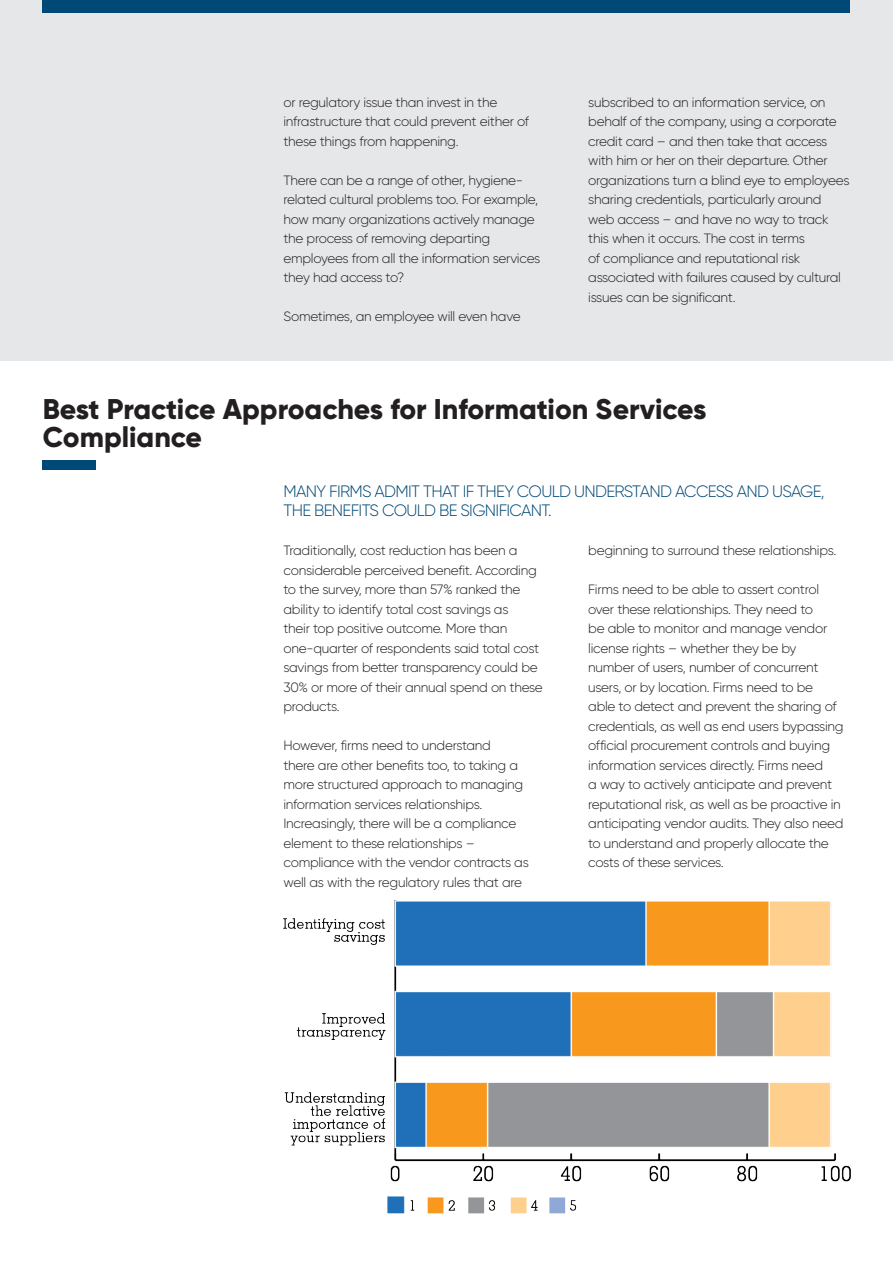
<style>
.page{position:relative;width:893px;height:1263px;background:#fff}
.page>*{position:absolute;margin:0;border:0;box-sizing:border-box;transform-origin:0 0}
.t1{font:800 28.5px/28.5px "Gilroy";color:#231f20}
.Intro{font:300 16.5px/19.5px "Gilroy";letter-spacing:-.04em;color:#004977}
.Tekst{font:300 13.5px/19.5px "Gilroy";letter-spacing:-.02em;color:#231f20}
</style>
<div class="page">
<div style="left:0;top:0;width:893px;height:361px;background:#e6e7e9"></div>
<div style="left:43px;top:0;width:807px;height:13px;background:#004977"></div>
<div style="left:43px;top:460px;width:53px;height:9px;background:#004977"></div>
<img style="left:283px;top:901px;width:567px;height:313px">
<p class="Tekst" style="left:283px;top:92px;width:247px">or regulatory issue than invest in the infrastructure that could prevent either of these things from happening.</p>
<p class="Tekst" style="left:283px;top:170px;width:258px">There can be a range of other, hygiene&shy;related cultural problems too. For example, how many organizations actively manage the process of removing departing employees from all the information services they had access to?</p>
<p class="Tekst" style="left:283px;top:306px;width:239px">Sometimes, an employee will even have</p>
<p class="Tekst" style="left:588px;top:92px;width:263px">subscribed to an information service, on behalf of the company, using a corporate credit card – and then take that access with him or her on their departure. Other organizations turn a blind eye to employees sharing credentials, particularly around web access – and have no way to track this when it occurs. The cost in terms<br>of compliance and reputational risk associated with failures caused by cultural issues can be significant.</p>
<h1 class="t1" style="left:43px;top:394px;width:666px">Best Practice Approaches for Information Services<br>Compliance</h1>
<p class="Intro" style="left:284px;top:481px;width:542px">MANY FIRMS ADMIT THAT IF THEY COULD UNDERSTAND ACCESS AND USAGE,<br>THE BENEFITS COULD BE SIGNIFICANT.</p>
<p class="Tekst" style="left:283px;top:540px;width:261px">Traditionally, cost reduction has been a considerable perceived benefit. According to the survey, more than 57% ranked the ability to identify total cost savings as<br>their top positive outcome. More than one-quarter of respondents said total cost savings from better transparency could be 30% or more of their annual spend on these products.</p>
<p class="Tekst" style="left:283px;top:735px;width:247px">However, firms need to understand<br>there are other benefits too, to taking a more structured approach to managing information services relationships.<br>Increasingly, there will be a compliance element to these relationships – compliance with the vendor contracts as well as with the regulatory rules that are</p>
<p class="Tekst" style="left:588px;top:540px;width:250px">beginning to surround these relationships.</p>
<p class="Tekst" style="left:588px;top:579px;width:257px">Firms need to be able to assert control over these relationships. They need to<br>be able to monitor and manage vendor license rights – whether they be by number of users, number of concurrent users, or by location. Firms need to be able to detect and prevent the sharing of credentials, as well as end users bypassing official procurement controls and buying information services directly. Firms need<br>a way to actively anticipate and prevent reputational risk, as well as be proactive in anticipating vendor audits. They also need to understand and properly allocate the costs of these services.</p>
</div>
